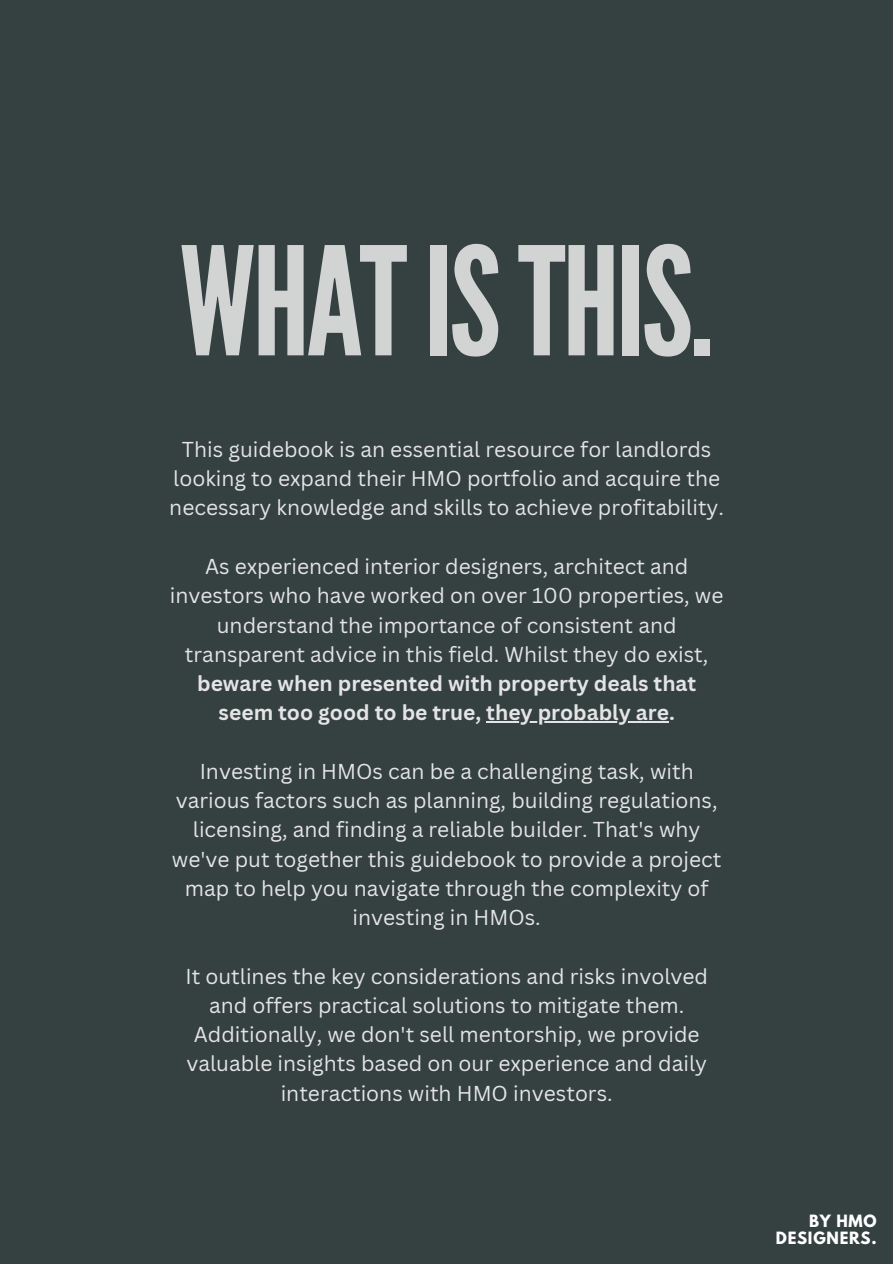
<style>
.page{position:relative;width:893px;height:1264px;background:#fff}
.page>*{position:absolute;margin:0;border:0;box-sizing:border-box;transform-origin:0 0}
.t1{font:150px "League Gothic";letter-spacing:-.02em;color:#e4e4e4}
.t2{font:21px/29.2px "Canva Sans";color:#e4e4e4;text-align:center}
.t3{font:700 21px/29.2px "Canva Sans";color:#e4e4e4;text-align:center}
.t4{font:700 15px/16.8px "League Spartan";letter-spacing:.05em;color:#fff;text-align:right}
</style>
<div class="page">
<div style="left:0;top:0;width:892px;height:1263px;background:#354041"></div>
<hr style="left:486px;top:721px;width:183px;height:1px;background:#e4e4e4">
<h1 class="t1" style="left:180px;top:215px;width:535px">WHATISTHIS.</h1>
<p class="t2" style="left:169px;top:434px;width:556px">This guidebook is an essential resource for landlords looking to expand their HMO portfolio and acquire the necessary knowledge and skills to achieve profitability.</p>
<p class="t2" style="left:170px;top:551px;width:555px">As experienced interior designers, architect and investors who have worked on over 100 properties, we understand the importance of consistent and transparent advice in this field. Whilst they do exist,</p>
<p class="t3" style="left:197px;top:668px;width:500px">beware when presented with property deals that seem too good to be true, they probably are.</p>
<p class="t2" style="left:172px;top:756px;width:551px">Investing in HMOs can be a challenging task, with various factors such as planning, building regulations, licensing, and finding a reliable builder. That's why we've put together this guidebook to provide a project map to help you navigate through the complexity of investing in HMOs.</p>
<p class="t2" style="left:185px;top:960px;width:524px">It outlines the key considerations and risks involved and offers practical solutions to mitigate them.<br>Additionally, we don't sell mentorship, we provide valuable insights based on our experience and daily interactions with HMO investors.</p>
<p class="t4" style="left:775px;top:1214px;width:102px">BY HMO<br>DESIGNERS.</p>
</div>
